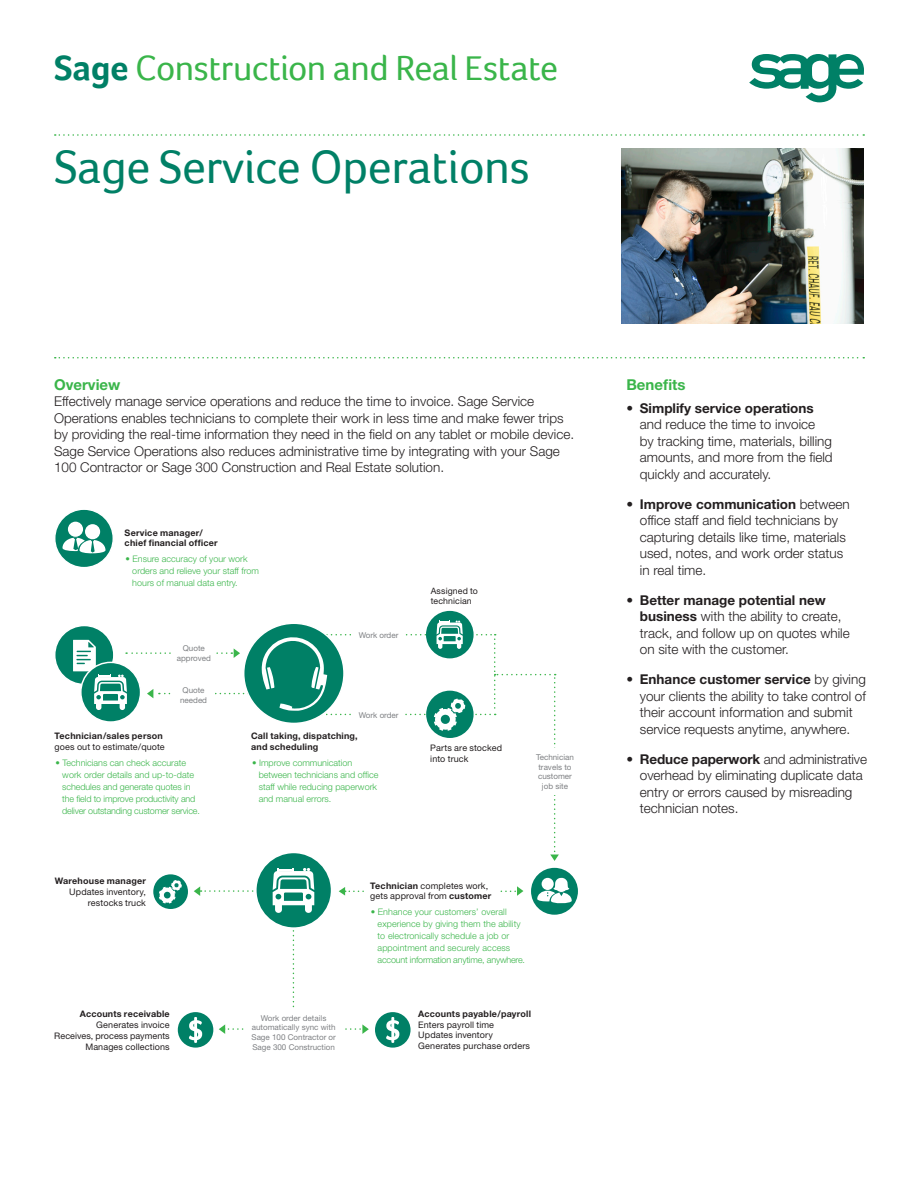
<style>
.page{position:relative;width:918px;height:1188px;background:#fff}
.page>*{position:absolute;margin:0;border:0;box-sizing:border-box;transform-origin:0 0}
.Headline_two{font:48px "Foco";letter-spacing:-.01em;color:#008066}
.Product_Name_-p1{font:36px "Foco";letter-spacing:-.015em;color:#3ab54a}
.Subhead{font:700 15px "Helvetica Neue";color:#3ab54a}
.Subhead_side{font:700 15px "Helvetica Neue";color:#3ab54a}
.t1{font:300 13.5px/16.5px "Helvetica Neue LT Std";color:#231f20}
.Body_copy{font:300 13.5px/16.5px "Helvetica Neue";color:#231f20}
.Body_copy-2{font:300 9px/12px "Helvetica Neue";color:#3ab54a}
.graphic_text{font:9px/10.8px "Helvetica Neue";letter-spacing:.01em;color:#231f20}
.graphic_text-2{font:700 9px/10.8px "Helvetica Neue";letter-spacing:.02em;color:#231f20}
.graphic_text-3{font:8.7px/10.5px "Helvetica Neue";letter-spacing:.01em;color:#231f20}
.t2{font:8.1px/9.6px "Helvetica Neue";color:#7e8083;text-align:center}
.s1{font-weight:700;color:#008066}
.s2{font-weight:700}
.s3{font-weight:400}
</style>
<div class="page">
<svg style="left:55px;top:134px;width:809px;height:2px"></svg>
<svg style="left:55px;top:357px;width:809px;height:1px"></svg>
<img style="left:621px;top:149px;width:243px;height:175px">
<svg style="left:749px;top:54px;width:115px;height:48px"></svg>
<svg style="left:194px;top:886px;width:60px;height:10px"></svg>
<div style="left:426px;top:611px;width:48px;height:47px;background:#008066;border-radius:50%"></div>
<div style="left:256px;top:852px;width:76px;height:76px;background:#008066;border-radius:50%"></div>
<div style="left:255px;top:852px;width:78px;height:77px;border:2px solid #fff;border-radius:50%"></div>
<svg style="left:273px;top:868px;width:41px;height:140px"></svg>
<div style="left:55px;top:626px;width:59px;height:59px;background:#008066;border-radius:50%"></div>
<div style="left:375px;top:1012px;width:36px;height:36px;background:#008066;border-radius:50%"></div>
<svg style="left:386px;top:1017px;width:13px;height:26px"></svg>
<div style="left:178px;top:1012px;width:35px;height:36px;background:#008066;border-radius:50%"></div>
<svg style="left:189px;top:1017px;width:13px;height:26px"></svg>
<div style="left:153px;top:874px;width:35px;height:35px;background:#008066;border-radius:50%"></div>
<svg style="left:159px;top:880px;width:23px;height:24px"></svg>
<div style="left:55px;top:509px;width:58px;height:59px;background:#008066;border-radius:50%"></div>
<div style="left:54px;top:508px;width:60px;height:60px;border:1px solid #fff;border-radius:50%"></div>
<div style="left:68px;top:522px;width:15px;height:15px;background:#fff;border-radius:50%"></div>
<div style="left:85px;top:524px;width:15px;height:15px;background:#fff;border-radius:50%"></div>
<svg style="left:62px;top:537px;width:44px;height:17px"></svg>
<svg style="left:219px;top:1024px;width:150px;height:10px"></svg>
<svg style="left:73px;top:621px;width:486px;height:240px"></svg>
<div style="left:531px;top:868px;width:47px;height:47px;background:#008066;border-radius:50%"></div>
<svg style="left:537px;top:878px;width:35px;height:26px"></svg>
<svg style="left:339px;top:886px;width:184px;height:10px"></svg>
<p class="Product_Name_-p1" style="left:54px;top:47px;width:506px"><span class="s1">Sage</span> Construction and Real Estate</p>
<p class="Headline_two" style="left:54px;top:139px;width:477px">Sage Service Operations</p>
<p class="Subhead" style="left:54px;top:375px;width:68px">Overview</p>
<p class="Body_copy" style="left:54px;top:393px;width:522px">Effectively manage service operations and reduce the time to invoice. Sage Service Operations enables technicians to complete their work in less time and make fewer trips by providing the real-time information they need in the field on any tablet or mobile device.<br>Sage Service Operations also reduces administrative time by integrating with your Sage 100 Contractor or Sage 300 Construction and Real Estate solution.</p>
<p class="graphic_text-2" style="left:125px;top:527px;width:80px">Service manager/</p>
<p class="graphic_text-2" style="left:125px;top:538px;width:95px">chief financial officer</p>
<p class="Body_copy-2" style="left:132px;top:553px;width:128px;text-indent:-7px">• Ensure accuracy of your work orders and relieve your staff from hours of manual data entry.</p>
<p class="t2" style="left:177px;top:644px;width:36px">Quote approved</p>
<p class="t2" style="left:180px;top:685px;width:28px">Quote needed</p>
<p class="t2" style="left:359px;top:630px;width:41px">Work order</p>
<p class="t2" style="left:359px;top:710px;width:41px">Work order</p>
<p class="graphic_text" style="left:55px;top:730px;width:112px"><span class="s2">Technician/sales person </span>goes out to estimate/quote</p>
<p class="Body_copy-2" style="left:62px;top:756px;width:139px;text-indent:-7px">• Technicians can check accurate work order details and up-to-date schedules and generate quotes in the field to improve productivity and deliver outstanding customer service.</p>
<p class="graphic_text-2" style="left:251px;top:730px;width:108px">Call taking, dispatching, and scheduling</p>
<p class="Body_copy-2" style="left:259px;top:756px;width:121px;text-indent:-7px">• Improve communication between technicians and office staff while reducing paperwork and manual errors.</p>
<p class="graphic_text-3" style="left:431px;top:585px;width:49px">Assigned to technician</p>
<p class="graphic_text" style="left:430px;top:743px;width:73px">Parts are stocked into truck</p>
<p class="t2" style="left:536px;top:752px;width:39px">Technician travels to customer job site</p>
<p class="graphic_text-2" style="left:55px;top:875px;width:93px">Warehouse manager</p>
<p class="graphic_text" style="left:69px;top:886px;width:78px;text-align:right">Updates inventory, restocks truck</p>
<p class="graphic_text" style="left:370px;top:880px;width:123px"><span class="s2">Technician</span> completes work, gets approval from <span class="s2">customer</span></p>
<p class="Body_copy-2" style="left:378px;top:905px;width:149px;text-indent:-7px">• Enhance your customers’ overall experience by giving them the ability to electronically schedule a job or appointment and securely access account information anytime, anywhere.</p>
<p class="graphic_text-2" style="left:80px;top:1008px;width:92px;text-align:right">Accounts receivable<br><span class="s3">Generates invoice</span></p>
<p class="graphic_text" style="left:54px;top:1030px;width:117px">Receives, process payments</p>
<p class="graphic_text" style="left:85px;top:1041px;width:86px">Manages collections</p>
<p class="t2" style="left:251px;top:1013px;width:86px">Work order details automatically sync with<br>Sage 100 Contractor or<br>Sage 300 Construction</p>
<p class="graphic_text-2" style="left:418px;top:1008px;width:114px">Accounts payable/payroll</p>
<p class="graphic_text" style="left:418px;top:1019px;width:77px">Enters payroll time</p>
<p class="graphic_text" style="left:418px;top:1030px;width:76px">Updates inventory</p>
<p class="graphic_text" style="left:418px;top:1041px;width:113px">Generates purchase orders</p>
<p class="Subhead_side" style="left:626px;top:375px;width:61px">Benefits</p>
<p class="t1" style="left:640px;top:400px;width:194px;text-indent:-14px"><span class="s2">• Simplify service operations </span>and reduce the time to invoice<br>by tracking time, materials, billing amounts, and more from the field quickly and accurately.</p>
<p class="t1" style="left:640px;top:496px;width:211px;text-indent:-14px"><span class="s2">• Improve communication</span> between office staff and field technicians by capturing details like time, materials used, notes, and work order status in real time.</p>
<p class="t1" style="left:640px;top:592px;width:211px;text-indent:-14px"><span class="s2">• Better manage potential new business</span> with the ability to create, track, and follow up on quotes while on site with the customer.</p>
<p class="t1" style="left:640px;top:671px;width:228px;text-indent:-14px"><span class="s2">• Enhance customer service</span> by giving your clients the ability to take control of their account information and submit service requests anytime, anywhere.</p>
<p class="t1" style="left:640px;top:751px;width:229px;text-indent:-14px"><span class="s2">• Reduce paperwork</span> and administrative overhead by eliminating duplicate data entry or errors caused by misreading technician notes.</p>
</div>
